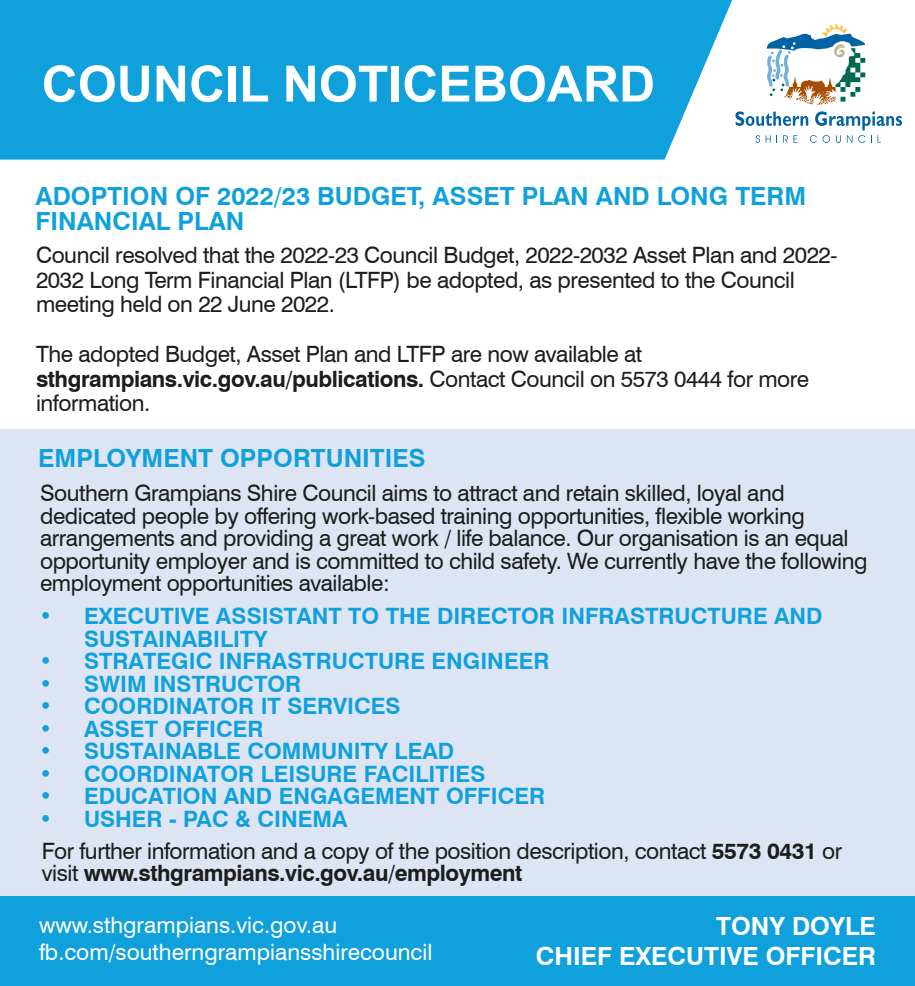
<style>
.page{position:relative;width:915px;height:986px;background:#fff}
.page>*{position:absolute;margin:0;border:0;box-sizing:border-box;transform-origin:0 0}
.t1{font:700 50px "Arial";color:#fff}
.t2{font:700 25px/25px "Swiss 721 BT";color:#10a1dc}
.t3{font:700 25px "Swiss 721 BT";color:#fff}
.t4{font:22.5px/22.5px "Swiss 721 BT";letter-spacing:-.02em;color:#1d1d1b}
.t5{font:700 22.5px/22.5px "Swiss 721 BT";color:#10a1dc}
.t6{font:22.5px "Swiss 721 BT";color:#fff}
.s1{font-weight:700}
</style>
<div class="page">
<div style="left:0;top:429px;width:914px;height:477px;background:#dde5f5"></div>
<svg style="left:766px;top:24px;width:99px;height:81px"></svg>
<svg style="left:735px;top:111px;width:166px;height:32px"></svg>
<div style="left:0;top:0;width:732px;height:159px;background:#10a1dc"></div>
<div style="left:0;top:896px;width:914px;height:89px;background:#10a1dc"></div>
<p class="t1" style="left:42px;top:49px;width:614px">COUNCIL NOTICEBOARD</p>
<p class="t2" style="left:36px;top:184px;width:771px">ADOPTION OF 2022/23 BUDGET, ASSET PLAN AND LONG TERM<br>FINANCIAL PLAN</p>
<p class="t4" style="left:36px;top:242px;width:802px;line-height:24.8px">Council resolved that the 2022-23 Council Budget, 2022-2032 Asset Plan and 2022-<br>2032 Long Term Financial Plan (LTFP) be adopted, as presented to the Council meeting held on 22 June 2022.</p>
<p class="t4" style="left:36px;top:342px;width:607px">The adopted Budget, Asset Plan and LTFP are now available at</p>
<p class="t4" style="left:36px;top:366px;width:774px;line-height:24.8px"><span class="s1">sthgrampians.vic.gov.au/publications.</span> Contact Council on 5573 0444 for more information.</p>
<p class="t2" style="left:38px;top:445px;width:388px">EMPLOYMENT OPPORTUNITIES</p>
<p class="t4" style="left:40px;top:481px;width:828px">Southern Grampians Shire Council aims to attract and retain skilled, loyal and dedicated people by offering work-based training opportunities, flexible working arrangements and providing a great work / life balance. Our organisation is an equal opportunity employer and is committed to child safety. We currently have the following employment opportunities available:</p>
<p class="t5" style="left:84px;top:604px;width:739px;text-indent:-45px">• EXECUTIVE ASSISTANT TO THE DIRECTOR INFRASTRUCTURE AND<br>SUSTAINABILITY</p>
<p class="t5" style="left:39px;top:649px;width:512px">• STRATEGIC INFRASTRUCTURE ENGINEER</p>
<p class="t5" style="left:39px;top:672px;width:264px">• SWIM INSTRUCTOR</p>
<p class="t5" style="left:39px;top:694px;width:363px">• COORDINATOR IT SERVICES</p>
<p class="t5" style="left:39px;top:717px;width:226px">• ASSET OFFICER</p>
<p class="t5" style="left:39px;top:739px;width:416px">• SUSTAINABLE COMMUNITY LEAD</p>
<p class="t5" style="left:39px;top:762px;width:447px">• COORDINATOR LEISURE FACILITIES</p>
<p class="t5" style="left:39px;top:784px;width:507px">• EDUCATION AND ENGAGEMENT OFFICER</p>
<p class="t5" style="left:39px;top:807px;width:310px">• USHER - PAC &amp; CINEMA</p>
<p class="t4" style="left:42px;top:839px;width:801px">For further information and a copy of the position description, contact <span class="s1">5573 0431</span> or visit <span class="s1">www.sthgrampians.vic.gov.au/employment</span></p>
<p class="t6" style="left:39px;top:911px;width:299px">www.sthgrampians.vic.gov.au</p>
<p class="t6" style="left:39px;top:938px;width:395px">fb.com/southerngrampiansshirecouncil</p>
<p class="t3" style="left:716px;top:910px;width:161px">TONY DOYLE</p>
<p class="t3" style="left:535px;top:940px;width:341px">CHIEF EXECUTIVE OFFICER</p>
</div>
